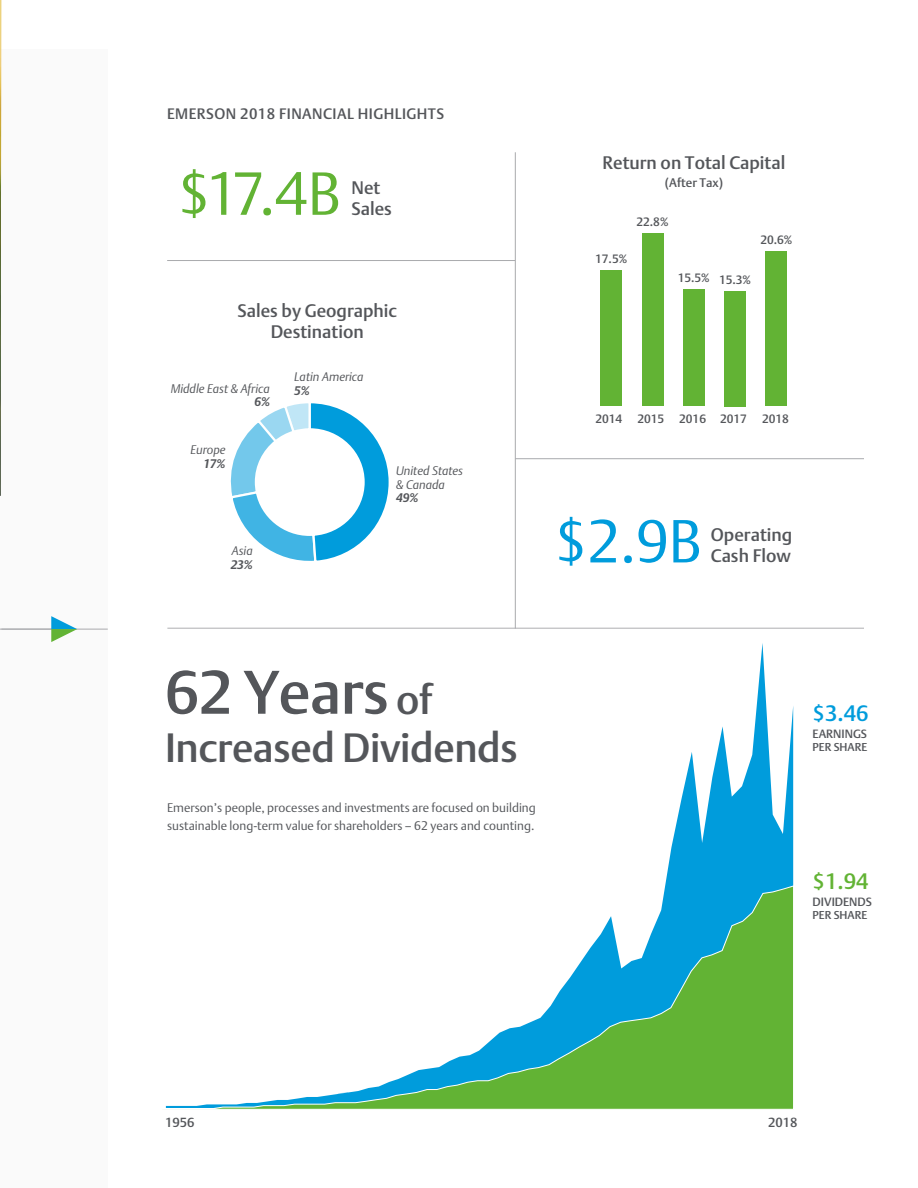
<style>
.page{position:relative;width:918px;height:1188px;background:#fff}
.page>*{position:absolute;margin:0;border:0;box-sizing:border-box;transform-origin:0 0}
.t1{font:500 60.75px "DTL Argo T";letter-spacing:-.01em;color:#54565a}
.t2{font:300 60px "DTL Argo T";color:#62b334}
.t3{font:300 60px "DTL Argo T";color:#009cdc}
.t4{font:500 40.5px "DTL Argo T";letter-spacing:-.01em;color:#54565a}
.t5{font:500 22.05px "DTL Argo T";color:#009cdc}
.t6{font:500 22.05px "DTL Argo T";color:#62b334}
.t7{font:500 18px/21px "DTL Argo T";color:#54565a}
.t8{font:500 15px "DTL Argo T";letter-spacing:.03em;color:#54565a}
.t9{font:500 13.05px "DTL Argo T";color:#54565a}
.t10{font:300 12.3px/18px "DTL Argo T";color:#54565a}
.t11{font:italic 300 12.3px/14px "DTL Argo T";color:#54565a}
.t12{font:italic 700 12.3px "DTL Argo T";color:#54565a}
.t13{font:500 12.3px "DTL Argo T";color:#54565a}
.t14{font:500 12px "DTL Argo T";letter-spacing:-.005em;color:#54565a}
.t15{font:500 11.85px "DTL Argo T";color:#54565a}
.t16{font:500 11.25px "DTL Argo T";color:#54565a}
.s1{font-size:40.5px}
</style>
<div class="page">
<div style="left:0;top:49px;width:108px;height:1139px;background:#fafafa"></div>
<div style="left:766px;top:252px;width:21px;height:154px;background:#62b334"></div>
<div style="left:724px;top:291px;width:22px;height:115px;background:#62b334"></div>
<div style="left:683px;top:289px;width:22px;height:117px;background:#62b334"></div>
<div style="left:642px;top:234px;width:21px;height:172px;background:#62b334"></div>
<div style="left:600px;top:270px;width:22px;height:136px;background:#62b334"></div>
<hr style="left:167px;top:628px;width:697px;height:1px;background:#a9aaad">
<hr style="left:515px;top:458px;width:349px;height:1px;background:#a9aaad">
<hr style="left:515px;top:152px;width:1px;height:477px;background:#a9aaad">
<hr style="left:167px;top:260px;width:348px;height:1px;background:#a9aaad">
<hr style="left:0;top:629px;width:108px;height:1px;background:#a9aaad">
<img style="left:0;top:0;width:1px;height:496px">
<svg style="left:51px;top:616px;width:26px;height:26px"></svg>
<svg style="left:230px;top:403px;width:159px;height:158px"></svg>
<svg style="left:665px;top:643px;width:128px;height:242px"></svg>
<svg style="left:165px;top:885px;width:629px;height:225px"></svg>
<p class="t8" style="left:167px;top:104px;width:279px">EMERSON 2018 FINANCIAL HIGHLIGHTS</p>
<h2 class="t2" style="left:177px;top:158px;width:165px">$17.4B</h2>
<h3 class="t7" style="left:352px;top:177px;width:42px">Net<br>Sales</h3>
<h3 class="t7" style="left:237px;top:300px;width:161px;text-align:center">Sales by Geographic<br>Destination</h3>
<p class="t11" style="left:171px;top:381px;width:101px">Middle East &amp; Africa</p>
<p class="t12" style="left:254px;top:395px;width:17px">6%</p>
<p class="t11" style="left:191px;top:443px;width:36px">Europe</p>
<p class="t12" style="left:203px;top:456px;width:24px">17%</p>
<p class="t11" style="left:294px;top:370px;width:71px">Latin America</p>
<p class="t12" style="left:294px;top:383px;width:17px">5%</p>
<p class="t11" style="left:232px;top:544px;width:22px">Asia</p>
<p class="t12" style="left:231px;top:558px;width:24px">23%</p>
<p class="t11" style="left:396px;top:463px;width:68px">United States &amp; Canada</p>
<p class="t12" style="left:396px;top:491px;width:24px">49%</p>
<h3 class="t7" style="left:603px;top:152px;width:184px">Return on Total Capital</h3>
<p class="t13" style="left:665px;top:176px;width:60px">(After Tax)</p>
<p class="t14" style="left:637px;top:215px;width:33px">22.8%</p>
<p class="t14" style="left:595px;top:252px;width:33px">17.5%</p>
<p class="t14" style="left:761px;top:233px;width:33px">20.6%</p>
<p class="t14" style="left:678px;top:271px;width:75px">15.5% 15.3%</p>
<p class="t14" style="left:595px;top:412px;width:28px">2014</p>
<p class="t14" style="left:637px;top:412px;width:111px">2015 2016 2017</p>
<p class="t14" style="left:762px;top:412px;width:28px">2018</p>
<h2 class="t3" style="left:554px;top:505px;width:149px">$2.9B</h2>
<h3 class="t7" style="left:711px;top:524px;width:83px">Operating<br>Cash Flow</h3>
<h1 class="t1" style="left:165px;top:656px;width:269px">62 Years <span class="s1">of</span></h1>
<h3 class="t4" style="left:165px;top:724px;width:354px">Increased Dividends</h3>
<p class="t10" style="left:167px;top:799px;width:370px">Emerson’s people, processes and investments are focused on building sustainable long-term value for shareholders – 62 years and counting.</p>
<h3 class="t5" style="left:813px;top:700px;width:58px">$3.46</h3>
<p class="t15" style="left:813px;top:727px;width:56px">EARNINGS</p>
<p class="t16" style="left:813px;top:740px;width:56px">PER SHARE</p>
<h3 class="t6" style="left:813px;top:868px;width:58px">$1.94</h3>
<p class="t15" style="left:813px;top:895px;width:61px">DIVIDENDS</p>
<p class="t16" style="left:813px;top:908px;width:56px">PER SHARE</p>
<p class="t9" style="left:165px;top:1114px;width:31px">1956</p>
<p class="t9" style="left:768px;top:1114px;width:31px">2018</p>
</div>
